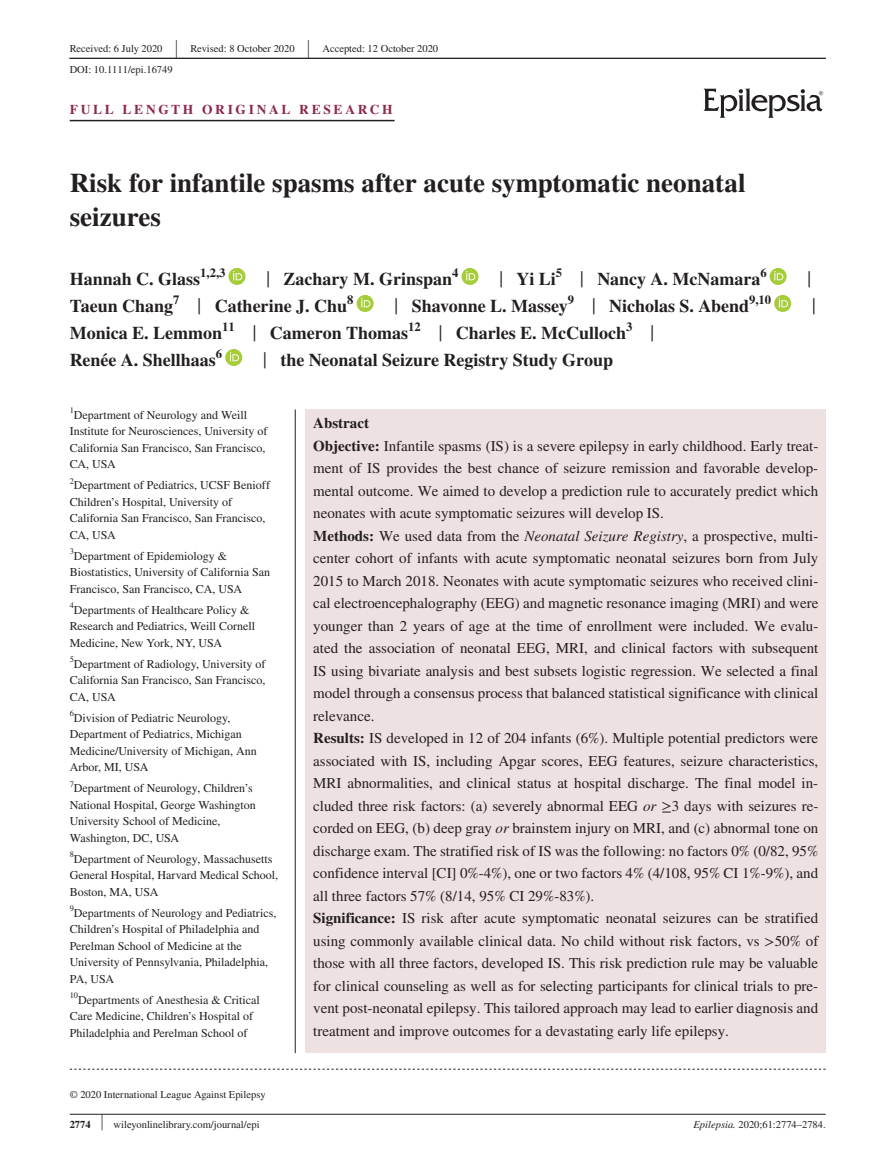
<style>
.page{position:relative;width:893px;height:1174px;background:#fff}
.page>*{position:absolute;margin:0;border:0;box-sizing:border-box;transform-origin:0 0}
.t1{font:700 27px/34.5px "STIX";color:#231f20}
.t2{font:26.55px "STIX";color:#231f20;scale:.4 1}
.t3{font:23.4px "STIX";color:#231f20;scale:.77 1}
.t4{font:700 18px/27px "STIX";color:#231f20}
.t5{font:15px/22.5px "STIX";color:#231f20}
.t6{font:700 13.5px "STIX";letter-spacing:.2em;color:#8c284e}
.t7{font:12px/16.5px "STIX";color:#231f20}
.t8{font:10.5px "STIX";color:#231f20}
.t9{font:8.4px "STIX";color:#231f20}
.s1{font-weight:400;font-size:23.4px}
.s2{font-weight:700}
.s3{font-style:italic}
.s4{font-size:23.1px}
</style>
<div class="page">
<hr style="left:70px;top:1113px;width:756px;height:1px;background:#231f20">
<hr style="left:69px;top:58px;width:757px;height:1px;background:#231f20">
<svg style="left:704px;top:88px;width:119px;height:30px"></svg>
<hr style="left:70px;top:120px;width:325px;height:1px;background:#231f20">
<svg style="left:228px;top:268px;width:17px;height:17px"></svg>
<svg style="left:233px;top:271px;width:9px;height:9px"></svg>
<svg style="left:461px;top:268px;width:18px;height:17px"></svg>
<svg style="left:466px;top:271px;width:9px;height:9px"></svg>
<svg style="left:770px;top:268px;width:17px;height:17px"></svg>
<svg style="left:774px;top:271px;width:9px;height:9px"></svg>
<svg style="left:357px;top:295px;width:17px;height:17px"></svg>
<svg style="left:361px;top:298px;width:9px;height:9px"></svg>
<svg style="left:774px;top:295px;width:17px;height:17px"></svg>
<svg style="left:779px;top:298px;width:9px;height:9px"></svg>
<div style="left:225px;top:349px;width:17px;height:17px;background:#a5cd39;border-radius:50%"></div>
<svg style="left:230px;top:352px;width:9px;height:9px"></svg>
<svg style="left:70px;top:1068px;width:756px;height:1px"></svg>
<div style="left:306px;top:409px;width:520px;height:644px;background:#eee1e1"></div>
<hr style="left:295px;top:409px;width:1px;height:644px;background:#231f20">
<p class="t8" style="left:70px;top:41px;width:94px">Received: 6 July 2020</p>
<h2 class="t2" style="left:175px;top:31px;width:7px">|</h2>
<p class="t8" style="left:190px;top:41px;width:106px">Revised: 8 October 2020</p>
<h2 class="t2" style="left:308px;top:31px;width:7px">|</h2>
<p class="t8" style="left:323px;top:41px;width:117px">Accepted: 12 October 2020</p>
<p class="t8" style="left:70px;top:63px;width:104px">DOI: 10.1111/epi.16749</p>
<p class="t6" style="left:70px;top:101px;width:324px">FULL LENGTH ORIGINAL RESEARCH</p>
<h1 class="t1" style="left:70px;top:165px;width:677px">Risk for infantile spasms after acute symptomatic neonatal seizures</h1>
<p class="t4" style="left:70px;top:265px;width:157px">Hannah C. Glass<sup>1,2,3</sup></p>
<p class="t4" style="left:266px;top:265px;width:194px"><span class="s1">|</span> Zachary M. Grinspan<sup>4</sup></p>
<p class="t4" style="left:500px;top:265px;width:269px"><span class="s1">|</span> Yi Li<sup>5</sup> <span class="s1">|</span> Nancy A. McNamara<sup>6</sup></p>
<h3 class="t3" style="left:808px;top:263px;width:6px">|</h3>
<p class="t4" style="left:70px;top:292px;width:285px">Taeun Chang<sup>7</sup> <span class="s1">|</span> Catherine J. Chu<sup>8</sup></p>
<p class="t4" style="left:395px;top:292px;width:378px"><span class="s1">|</span> Shavonne L. Massey<sup>9</sup> <span class="s1">|</span> Nicholas S. Abend<sup>9,10</sup></p>
<h3 class="t3" style="left:812px;top:290px;width:6px">|</h3>
<p class="t4" style="left:70px;top:319px;width:586px">Monica E. Lemmon<sup>11</sup> <span class="s1">|</span> Cameron Thomas<sup>12</sup> <span class="s1">|</span> Charles E. McCulloch<sup>3</sup> <span class="s1">|<br></span>Renée A. Shellhaas<sup>6</sup></p>
<p class="t4" style="left:263px;top:346px;width:351px"><span class="s1">|</span> the Neonatal Seizure Registry Study Group</p>
<p class="t9" style="left:70px;top:404px;width:6px">1</p>
<p class="t7" style="left:70px;top:407px;width:199px;text-indent:4px">Department of Neurology and Weill<br>Institute for Neurosciences, University of<br>California San Francisco, San Francisco,<br>CA, USA</p>
<p class="t9" style="left:70px;top:475px;width:6px">2</p>
<p class="t7" style="left:70px;top:477px;width:202px;text-indent:4px">Department of Pediatrics, UCSF Benioff<br>Children’s Hospital, University of<br>California San Francisco, San Francisco,<br>CA, USA</p>
<p class="t9" style="left:70px;top:545px;width:6px">3</p>
<p class="t7" style="left:70px;top:548px;width:202px;text-indent:4px">Department of Epidemiology &amp;<br>Biostatistics, University of California San<br>Francisco, San Francisco, CA, USA</p>
<p class="t9" style="left:70px;top:599px;width:6px">4</p>
<p class="t7" style="left:70px;top:602px;width:187px;text-indent:4px">Departments of Healthcare Policy &amp;<br>Research and Pediatrics, Weill Cornell<br>Medicine, New York, NY, USA</p>
<p class="t9" style="left:70px;top:653px;width:6px">5</p>
<p class="t7" style="left:70px;top:656px;width:197px;text-align:justify;text-indent:4px">Department of Radiology, University of California San Francisco, San Francisco, CA, USA</p>
<p class="t9" style="left:70px;top:707px;width:6px">6</p>
<p class="t7" style="left:70px;top:710px;width:189px;text-indent:4px">Division of Pediatric Neurology,<br>Department of Pediatrics, Michigan<br>Medicine/University of Michigan, Ann<br>Arbor, MI, USA</p>
<p class="t7" style="left:70px;top:780px;width:188px"><sup>7</sup>Department of Neurology, Children’s<br>National Hospital, George Washington<br>University School of Medicine,<br>Washington, DC, USA</p>
<p class="t7" style="left:70px;top:851px;width:210px"><sup>8</sup>Department of Neurology, Massachusetts<br>General Hospital, Harvard Medical School,<br>Boston, MA, USA</p>
<p class="t7" style="left:70px;top:905px;width:208px"><sup>9</sup>Departments of Neurology and Pediatrics, Children’s Hospital of Philadelphia and Perelman School of Medicine at the University of Pennsylvania, Philadelphia, PA, USA</p>
<p class="t9" style="left:70px;top:989px;width:10px">10</p>
<p class="t7" style="left:70px;top:992px;width:192px;text-indent:8px">Departments of Anesthesia &amp; Critical<br>Care Medicine, Children’s Hospital of<br>Philadelphia and Perelman School of</p>
<p class="t8" style="left:70px;top:1087px;width:197px">© 2020 International League Against Epilepsy</p>
<p class="t5" style="left:313px;top:413px;width:507px"><span class="s2">Abstract<br>Objective:</span> Infantile spasms (IS) is a severe epilepsy in early childhood. Early treat&shy;ment of IS provides the best chance of seizure remission and favorable develop&shy;mental outcome. We aimed to develop a prediction rule to accurately predict which neonates with acute symptomatic seizures will develop IS.<br><span class="s2">Methods:</span> We used data from the <span class="s3">Neonatal Seizure Registry</span>, a prospective, multi&shy;center cohort of infants with acute symptomatic neonatal seizures born from July 2015 to March 2018. Neonates with acute symptomatic seizures who received clini&shy;cal electroencephalography (EEG) and magnetic resonance imaging (MRI) and were younger than 2 years of age at the time of enrollment were included. We evalu&shy;ated the association of neonatal EEG, MRI, and clinical factors with subsequent IS using bivariate analysis and best subsets logistic regression. We selected a final model through a consensus process that balanced statistical significance with clinical relevance.<br><span class="s2">Results:</span> IS developed in 12 of 204 infants (6%). Multiple potential predictors were associated with IS, including Apgar scores, EEG features, seizure characteristics, MRI abnormalities, and clinical status at hospital discharge. The final model in&shy;cluded three risk factors: (a) severely abnormal EEG <span class="s3">or</span> ≥3 days with seizures re&shy;corded on EEG, (b) deep gray <span class="s3">or</span> brainstem injury on MRI, and (c) abnormal tone on discharge exam. The stratified risk of IS was the following: no factors 0% (0/82, 95% confidence interval [CI] 0%-4%), one or two factors 4% (4/108, 95% CI 1%-9%), and all three factors 57% (8/14, 95% CI 29%-83%).<br><span class="s2">Significance:</span> IS risk after acute symptomatic neonatal seizures can be stratified using commonly available clinical data. No child without risk factors, vs &gt;50% of those with all three factors, developed IS. This risk prediction rule may be valuable for clinical counseling as well as for selecting participants for clinical trials to pre&shy;vent post-neonatal epilepsy. This tailored approach may lead to earlier diagnosis and treatment and improve outcomes for a devastating early life epilepsy.</p>
<p class="t8" style="left:70px;top:1117px;width:191px"><span class="s2">2774</span> <span class="s4">|</span> wileyonlinelibrary.com/journal/epi</p>
<p class="t8" style="left:693px;top:1117px;width:134px"><span class="s3">Epilepsia.</span> 2020;61:2774–2784.</p>
</div>
